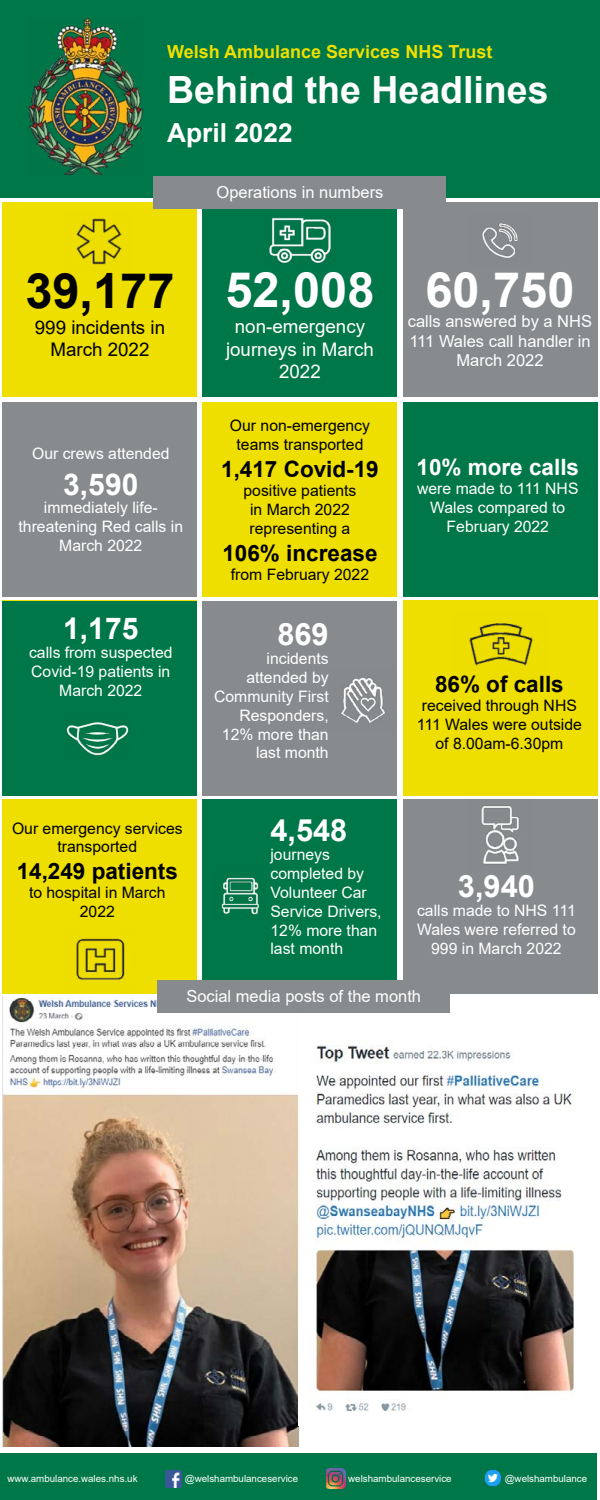
<style>
.page{position:relative;width:600px;height:1500px;background:#fff}
.page>*{position:absolute;margin:0;border:0;box-sizing:border-box;transform-origin:0 0}
.t1{font:700 48.75px "Arial";color:#fff}
.t2{font:700 48.75px "Arial";color:#000}
.t3{font:700 37.5px "Arial";color:#fff}
.t4{font:700 30.75px "Arial";color:#fff}
.t5{font:700 30px "Arial";color:#fff}
.t6{font:700 26.25px "Arial";color:#fff}
.t7{font:700 22.5px "Arial";color:#000}
.t8{font:700 22.5px "Arial";color:#fff}
.t9{font:18.75px/22.5px "Arial";color:#fff;text-align:center}
.t10{font:18.75px/22.5px "Arial";color:#000;text-align:center}
.t11{font:700 18px "Arial";color:#efdf00}
.t12{font:16.5px/19.8px "Arial";color:#fff;text-align:center}
.t13{font:15.75px/18.9px "Arial";color:#fff;text-align:center}
.t14{font:15.75px/18.9px "Arial";color:#000;text-align:center}
.t15{font:9.75px "Arial";color:#fff}
</style>
<div class="page">
<div style="left:203px;top:601px;width:194px;height:194px;background:#888b8d"></div>
<img style="left:341px;top:677px;width:44px;height:46px">
<div style="left:203px;top:800px;width:194px;height:194px;background:#007749"></div>
<img style="left:221px;top:877px;width:38px;height:38px">
<div style="left:3px;top:800px;width:194px;height:194px;background:#efdf00"></div>
<img style="left:76px;top:938px;width:49px;height:42px">
<div style="left:403px;top:203px;width:194px;height:194px;background:#888b8d"></div>
<img style="left:482px;top:223px;width:36px;height:35px">
<div style="left:203px;top:203px;width:194px;height:194px;background:#007749"></div>
<img style="left:269px;top:217px;width:62px;height:46px">
<div style="left:3px;top:203px;width:194px;height:194px;background:#efdf00"></div>
<img style="left:76px;top:218px;width:46px;height:47px">
<img style="left:3px;top:996px;width:295px;height:450px">
<img style="left:315px;top:1045px;width:259px;height:366px">
<div style="left:0;top:1454px;width:597px;height:46px;background:#007749"></div>
<div style="left:0;top:0;width:600px;height:198px;background:#007749"></div>
<img style="left:28px;top:19px;width:114px;height:155px">
<img style="left:484px;top:1469px;width:18px;height:18px">
<svg style="left:165px;top:1470px;width:17px;height:18px"></svg>
<img style="left:165px;top:1471px;width:16px;height:16px">
<img style="left:326px;top:1468px;width:19px;height:20px">
<div style="left:3px;top:402px;width:194px;height:194px;background:#888b8d"></div>
<div style="left:3px;top:601px;width:194px;height:194px;background:#007749"></div>
<div style="left:203px;top:402px;width:194px;height:194px;background:#efdf00"></div>
<div style="left:403px;top:402px;width:194px;height:194px;background:#007749"></div>
<div style="left:403px;top:601px;width:194px;height:194px;background:#efdf00"></div>
<img style="left:469px;top:623px;width:64px;height:43px">
<div style="left:403px;top:800px;width:194px;height:194px;background:#888b8d"></div>
<img style="left:481px;top:805px;width:38px;height:59px">
<div style="left:157px;top:980px;width:293px;height:32px;background:#888b8d"></div>
<div style="left:154px;top:176px;width:292px;height:32px;background:#888b8d"></div>
<img style="left:66px;top:722px;width:63px;height:34px">
<p class="t11" style="left:167px;top:39px;width:327px">Welsh Ambulance Services NHS Trust</p>
<h2 class="t3" style="left:167px;top:64px;width:383px">Behind the Headlines</h2>
<h3 class="t6" style="left:167px;top:114px;width:127px">April 2022</h3>
<h1 class="t2" style="left:25px;top:256px;width:151px">39,177</h1>
<p class="t10" style="left:35px;top:316px;width:132px">999 incidents in<br>March 2022</p>
<p class="t13" style="left:32px;top:443px;width:139px">Our crews attended</p>
<h3 class="t5" style="left:63px;top:463px;width:77px">3,590</h3>
<p class="t13" style="left:19px;top:498px;width:166px">immediately life&shy;threatening Red calls in<br>March 2022</p>
<h3 class="t5" style="left:63px;top:608px;width:77px">1,175</h3>
<p class="t13" style="left:29px;top:643px;width:145px">calls from suspected<br>Covid-19 patients in<br>March 2022</p>
<p class="t14" style="left:12px;top:818px;width:172px">Our emergency services transported</p>
<h3 class="t7" style="left:17px;top:856px;width:163px">14,249 patients</h3>
<p class="t14" style="left:29px;top:883px;width:138px">to hospital in March<br>2022</p>
<p class="t12" style="left:217px;top:182px;width:168px">Operations in numbers</p>
<h1 class="t1" style="left:225px;top:256px;width:151px">52,008</h1>
<p class="t9" style="left:226px;top:315px;width:149px">non-emergency journeys in March<br>2022</p>
<p class="t14" style="left:230px;top:416px;width:142px">Our non-emergency teams transported</p>
<h3 class="t7" style="left:221px;top:453px;width:159px">1,417 Covid-19</h3>
<p class="t14" style="left:244px;top:481px;width:114px">positive patients in March 2022 representing a</p>
<h3 class="t7" style="left:222px;top:537px;width:157px">106% increase</h3>
<p class="t14" style="left:231px;top:565px;width:140px">from February 2022</p>
<h3 class="t4" style="left:277px;top:613px;width:53px">869</h3>
<p class="t13" style="left:214px;top:649px;width:116px;text-align:right">incidents attended by<br>Community First<br>Responders,<br>12% more than last month</p>
<h3 class="t4" style="left:270px;top:809px;width:78px">4,548</h3>
<p class="t13" style="left:270px;top:845px;width:113px;text-align:left">journeys completed by<br>Volunteer Car<br>Service Drivers,<br>12% more than last month</p>
<h1 class="t1" style="left:425px;top:256px;width:151px">60,750</h1>
<p class="t12" style="left:408px;top:311px;width:186px">calls answered by a NHS<br>111 Wales call handler in<br>March 2022</p>
<h3 class="t8" style="left:417px;top:451px;width:164px">10% more calls</h3>
<p class="t13" style="left:417px;top:479px;width:163px">were made to 111 NHS<br>Wales compared to<br>February 2022</p>
<h3 class="t7" style="left:435px;top:668px;width:130px">86% of calls</h3>
<p class="t14" style="left:417px;top:696px;width:167px">received through NHS<br>111 Wales were outside of 8.00am-6.30pm</p>
<h3 class="t4" style="left:458px;top:864px;width:78px">3,940</h3>
<p class="t13" style="left:417px;top:901px;width:160px">calls made to NHS 111<br>Wales were referred to<br>999 in March 2022</p>
<p class="t12" style="left:186px;top:987px;width:236px">Social media posts of the month</p>
<p class="t15" style="left:8px;top:1472px;width:132px">www.ambulance.wales.nhs.uk</p>
<p class="t15" style="left:185px;top:1472px;width:115px">@welshambulanceservice</p>
<p class="t15" style="left:348px;top:1472px;width:105px">welshambulanceservice</p>
<p class="t15" style="left:505px;top:1472px;width:84px">@welshambulance</p>
</div>
